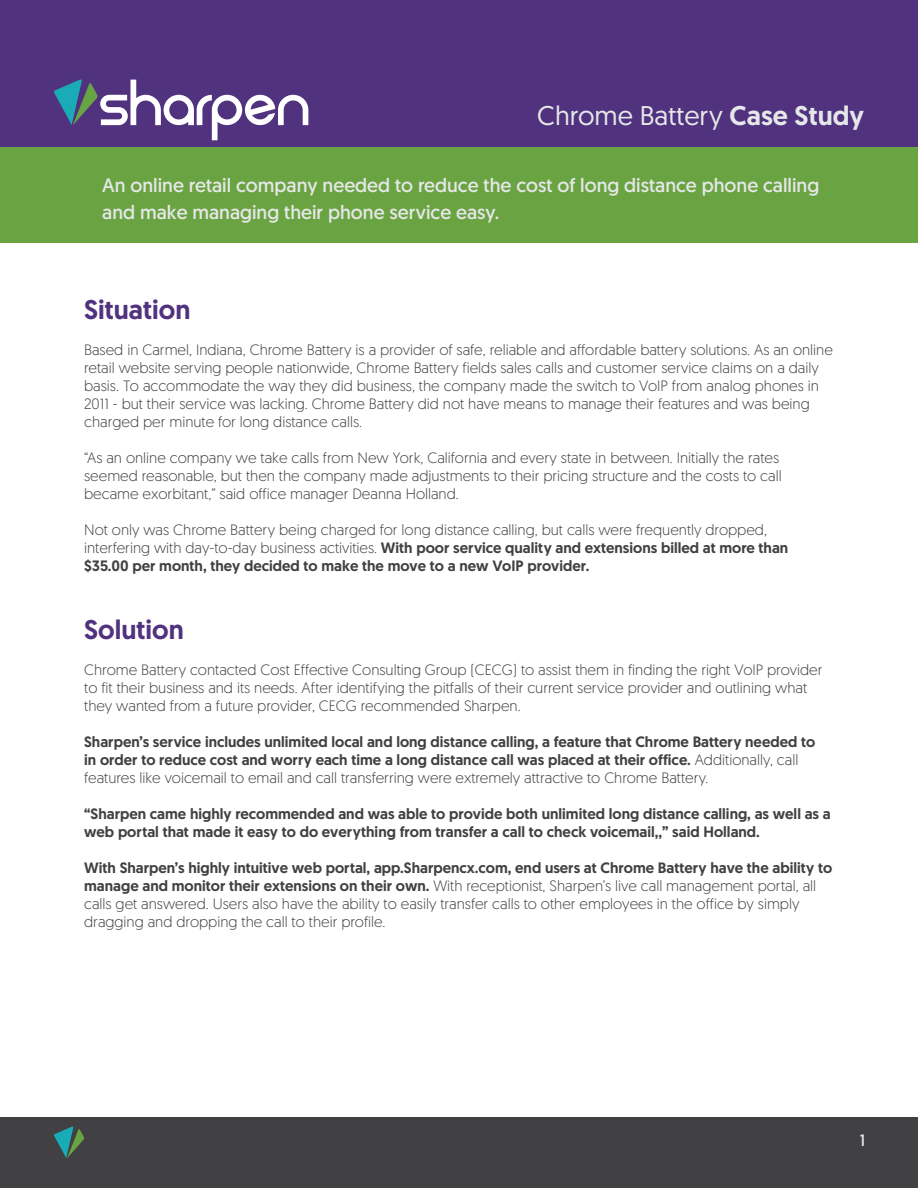
<style>
.page{position:relative;width:918px;height:1188px;background:#fff}
.page>*{position:absolute;margin:0;border:0;box-sizing:border-box;transform-origin:0 0}
.t1{font:27px "Geomanist";color:#e6e7e8}
.t2{font:500 27px "Geomanist";color:#50327f}
.t3{font:19.5px/27px "Geomanist";color:#e6e7e8}
.t4{font:16.5px "Geomanist";color:#e6e7e8}
.t5{font:300 15px/18px "Geomanist";color:#414042}
.t6{font:500 15px/18px "Geomanist";color:#414042}
.s1{font-weight:500}
.s2{font-weight:300}
</style>
<div class="page">
<div style="left:0;top:1118px;width:918px;height:70px;background:#414042"></div>
<svg style="left:54px;top:1126px;width:30px;height:32px"></svg>
<div style="left:0;top:144px;width:918px;height:99px;background:#6aa442"></div>
<div style="left:0;top:0;width:918px;height:147px;background:#50327f"></div>
<svg style="left:54px;top:79px;width:254px;height:61px"></svg>
<h1 class="t1" style="left:537px;top:98px;width:328px">Chrome Battery <span class="s1">Case Study</span></h1>
<h2 class="t3" style="left:102px;top:171px;width:719px">An online retail company needed to reduce the cost of long distance phone calling and make managing their phone service easy.</h2>
<h1 class="t2" style="left:84px;top:291px;width:108px">Situation</h1>
<p class="t5" style="left:84px;top:340px;width:750px">Based in Carmel, Indiana, Chrome Battery is a provider of safe, reliable and affordable battery solutions. As an online retail website serving people nationwide, Chrome Battery fields sales calls and customer service claims on a daily basis. To accommodate the way they did business, the company made the switch to VoIP from analog phones in 2011 - but their service was lacking. Chrome Battery did not have means to manage their features and was being charged per minute for long distance calls.</p>
<p class="t5" style="left:84px;top:448px;width:699px">“As an online company we take calls from New York, California and every state in between. Initially the rates seemed reasonable, but then the company made adjustments to their pricing structure and the costs to call became exorbitant,” said office manager Deanna Holland.</p>
<p class="t5" style="left:84px;top:520px;width:706px">Not only was Chrome Battery being charged for long distance calling, but calls were frequently dropped, interfering with day-to-day business activities. <span class="s1">With poor service quality and extensions billed at more than $35.00 per month, they decided to make the move to a new VoIP provider.</span></p>
<h1 class="t2" style="left:84px;top:612px;width:101px">Solution</h1>
<p class="t5" style="left:84px;top:660px;width:740px">Chrome Battery contacted Cost Effective Consulting Group (CECG) to assist them in finding the right VoIP provider to fit their business and its needs. After identifying the pitfalls of their current service provider and outlining what they wanted from a future provider, CECG recommended Sharpen.</p>
<p class="t6" style="left:84px;top:733px;width:733px">Sharpen’s service includes unlimited local and long distance calling, a feature that Chrome Battery needed to in order to reduce cost and worry each time a long distance call was placed at their office. <span class="s2">Additionally, call features like voicemail to email and call transferring were extremely attractive to Chrome Battery.</span></p>
<p class="t6" style="left:84px;top:805px;width:748px">“Sharpen came highly recommended and was able to provide both unlimited long distance calling, as well as a web portal that made it easy to do everything from transfer a call to check voicemail,,” said Holland.</p>
<p class="t5" style="left:84px;top:858px;width:750px"><span class="s1">With Sharpen’s highly intuitive web portal, app.Sharpencx.com, end users at Chrome Battery have the ability to manage and monitor their extensions on their own.</span> With receptionist, Sharpen’s live call management portal, all calls get answered. Users also have the ability to easily transfer calls to other employees in the office by simply dragging and dropping the call to their profile.</p>
<p class="t4" style="left:860px;top:1130px;width:7px">1</p>
</div>
